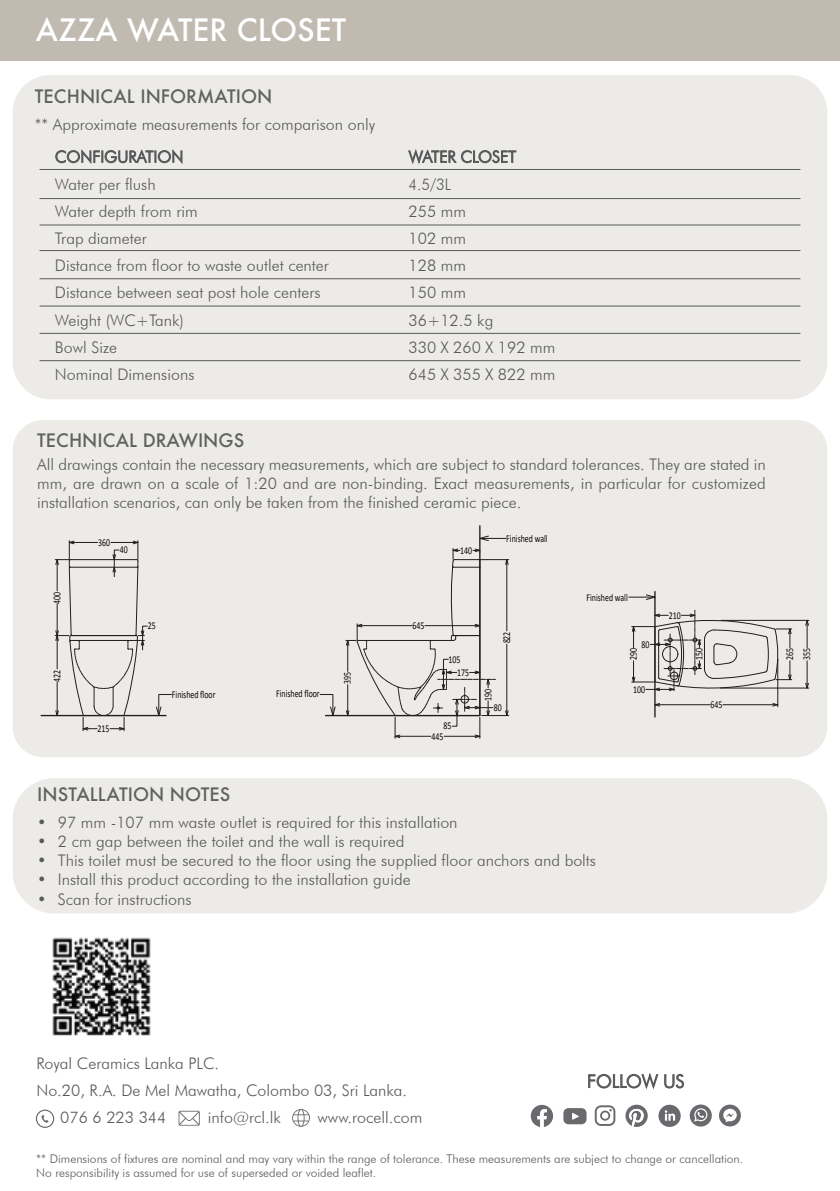
<style>
.page{position:relative;width:840px;height:1191px;background:#fff}
.page>*{position:absolute;margin:0;border:0;box-sizing:border-box;transform-origin:0 0}
.t1{font:500 30px "Futura";color:#fff}
.t2{font:500 18px "Futura";color:#606161}
.t3{font:300 18px "Futura BT";color:#58595b}
.t4{font:300 16px/19.2px "Futura BT";color:#58595b}
.t5{font:300 16px "Futura BT";color:#58595b;scale:.94 1}
.t6{font:300 12px/14.4px "Futura BT";color:#58595b}
.t7{font:10.4px/17.2px "Calibri";color:#050504;scale:.75 1}
</style>
<div class="page">
<svg style="left:36px;top:1109px;width:18px;height:19px"></svg>
<svg style="left:178px;top:1110px;width:22px;height:15px"></svg>
<svg style="left:292px;top:1109px;width:18px;height:17px"></svg>
<svg style="left:530px;top:1104px;width:22px;height:23px"></svg>
<svg style="left:625px;top:1104px;width:22px;height:23px"></svg>
<svg style="left:594px;top:1105px;width:21px;height:21px"></svg>
<svg style="left:563px;top:1108px;width:23px;height:16px"></svg>
<svg style="left:658px;top:1104px;width:22px;height:23px"></svg>
<svg style="left:664px;top:1110px;width:10px;height:10px"></svg>
<svg style="left:689px;top:1104px;width:22px;height:22px"></svg>
<svg style="left:693px;top:1108px;width:14px;height:13px"></svg>
<svg style="left:718px;top:1104px;width:22px;height:22px"></svg>
<svg style="left:722px;top:1108px;width:14px;height:14px"></svg>
<svg style="left:588px;top:1073px;width:95px;height:16px"></svg>
<img style="left:52px;top:937px;width:99px;height:99px">
<div style="left:13px;top:75px;width:813px;height:324px;background:#edebe8;border-radius:38px"></div>
<svg style="left:55px;top:149px;width:127px;height:15px"></svg>
<svg style="left:408px;top:149px;width:108px;height:15px"></svg>
<hr style="left:39px;top:169px;width:761px;height:1px;background:#58595b">
<hr style="left:39px;top:225px;width:761px;height:1px;background:#58595b">
<hr style="left:39px;top:250px;width:761px;height:1px;background:#58595b">
<hr style="left:39px;top:278px;width:761px;height:1px;background:#58595b">
<hr style="left:39px;top:306px;width:761px;height:1px;background:#58595b">
<hr style="left:39px;top:333px;width:761px;height:1px;background:#58595b">
<hr style="left:39px;top:198px;width:761px;height:1px;background:#58595b">
<hr style="left:39px;top:360px;width:761px;height:1px;background:#58595b">
<div style="left:13px;top:420px;width:813px;height:337px;background:#edebe8;border-radius:30px"></div>
<div style="left:13px;top:778px;width:813px;height:135px;background:#edebe8;border-radius:42px"></div>
<div style="left:0;top:0;width:839px;height:61px;background:#c0bab0"></div>
<hr style="left:41px;top:715px;width:125px;height:1px;background:#201d1e">
<hr style="left:654px;top:591px;width:1px;height:126px;background:#201d1e">
<svg style="left:156px;top:694px;width:15px;height:22px"></svg>
<svg style="left:628px;top:595px;width:27px;height:4px"></svg>
<hr style="left:777px;top:659px;width:1px;height:47px;background:#201d1e">
<hr style="left:659px;top:704px;width:50px;height:1px;background:#201d1e">
<hr style="left:722px;top:704px;width:50px;height:1px;background:#201d1e">
<svg style="left:654px;top:703px;width:5px;height:3px"></svg>
<svg style="left:772px;top:703px;width:6px;height:3px"></svg>
<hr style="left:720px;top:687px;width:88px;height:1px;background:#201d1e">
<hr style="left:720px;top:620px;width:88px;height:1px;background:#201d1e">
<svg style="left:805px;top:661px;width:3px;height:27px"></svg>
<svg style="left:805px;top:620px;width:3px;height:28px"></svg>
<svg style="left:631px;top:610px;width:160px;height:81px"></svg>
<svg style="left:55px;top:540px;width:92px;height:190px"></svg>
<svg style="left:320px;top:525px;width:188px;height:213px"></svg>
<h1 class="t1" style="left:36px;top:10px;width:311px">AZZA WATER CLOSET</h1>
<p class="t2" style="left:35px;top:84px;width:239px">TECHNICAL INFORMATION</p>
<p class="t4" style="left:55px;top:108px;width:321px;line-height:32.2px;text-indent:-20px">** Approximate measurements for comparison only<br>CONFIGURATION</p>
<p class="t4" style="left:408px;top:147px;width:109px">WATER CLOSET</p>
<p class="t4" style="left:55px;top:174px;width:102px">Water per flush</p>
<p class="t5" style="left:408px;top:174px;width:47px">4.5/3L</p>
<p class="t4" style="left:55px;top:201px;width:144px">Water depth from rim</p>
<p class="t4" style="left:408px;top:201px;width:59px">255 mm</p>
<p class="t4" style="left:55px;top:229px;width:93px">Trap diameter</p>
<p class="t4" style="left:408px;top:229px;width:59px">102 mm</p>
<p class="t4" style="left:55px;top:256px;width:275px">Distance from floor to waste outlet center</p>
<p class="t4" style="left:408px;top:256px;width:59px">128 mm</p>
<p class="t4" style="left:55px;top:283px;width:267px">Distance between seat post hole centers</p>
<p class="t4" style="left:408px;top:283px;width:59px">150 mm</p>
<p class="t4" style="left:55px;top:310px;width:130px">Weight (WC+Tank)</p>
<p class="t4" style="left:408px;top:310px;width:86px">36+12.5 kg</p>
<p class="t4" style="left:55px;top:337px;width:64px">Bowl Size</p>
<p class="t4" style="left:408px;top:337px;width:148px">330 X 260 X 192 mm</p>
<p class="t4" style="left:55px;top:365px;width:141px">Nominal Dimensions</p>
<p class="t4" style="left:408px;top:365px;width:148px">645 X 355 X 822 mm</p>
<p class="t2" style="left:37px;top:428px;width:208px">TECHNICAL DRAWINGS</p>
<p class="t4" style="left:37px;top:454px;width:730px;text-align:justify">All drawings contain the necessary measurements, which are subject to standard tolerances. They are stated in mm, are drawn on a scale of 1:20 and are non-binding. Exact measurements, in particular for customized installation scenarios, can only be taken from the finished ceramic piece.</p>
<p class="t7" style="left:48px;top:603px;width:17px;rotate:-90deg">400</p>
<p class="t7" style="left:48px;top:681px;width:17px;rotate:-90deg">422</p>
<p class="t7" style="left:98px;top:533px;width:17px">360</p>
<p class="t7" style="left:120px;top:541px;width:12px">40</p>
<p class="t7" style="left:98px;top:720px;width:17px">215</p>
<p class="t7" style="left:148px;top:617px;width:12px">25</p>
<p class="t7" style="left:172px;top:685px;width:60px">Finished floor</p>
<p class="t7" style="left:276px;top:685px;width:60px">Finished floor</p>
<p class="t7" style="left:339px;top:684px;width:17px;rotate:-90deg">395</p>
<p class="t7" style="left:460px;top:541px;width:17px">140</p>
<p class="t7" style="left:506px;top:529px;width:57px">Finished wall</p>
<p class="t7" style="left:412px;top:617px;width:17px">645</p>
<p class="t7" style="left:448px;top:650px;width:17px">105</p>
<p class="t7" style="left:457px;top:663px;width:17px">175</p>
<p class="t7" style="left:443px;top:717px;width:12px">85</p>
<p class="t7" style="left:431px;top:727px;width:17px">445</p>
<p class="t7" style="left:498px;top:643px;width:17px;rotate:-90deg">822</p>
<p class="t7" style="left:479px;top:700px;width:17px;rotate:-90deg">190</p>
<p class="t7" style="left:493px;top:699px;width:12px">80</p>
<p class="t7" style="left:586px;top:588px;width:57px">Finished wall</p>
<p class="t7" style="left:641px;top:635px;width:12px">80</p>
<p class="t7" style="left:632px;top:680px;width:17px">100</p>
<p class="t7" style="left:624px;top:660px;width:17px;rotate:-90deg">290</p>
<p class="t2" style="left:37px;top:782px;width:194px">INSTALLATION NOTES</p>
<p class="t4" style="left:37px;top:812px;width:421px">• 97 mm -107 mm waste outlet is required for this installation</p>
<p class="t4" style="left:37px;top:831px;width:368px">• 2 cm gap between the toilet and the wall is required</p>
<p class="t4" style="left:37px;top:850px;width:560px">• This toilet must be secured to the floor using the supplied floor anchors and bolts</p>
<p class="t4" style="left:37px;top:870px;width:375px">• Install this product according to the installation guide</p>
<p class="t4" style="left:37px;top:889px;width:156px">• Scan for instructions</p>
<p class="t7" style="left:668px;top:606px;width:17px">210</p>
<p class="t7" style="left:690px;top:660px;width:17px;rotate:-90deg">150</p>
<p class="t7" style="left:780px;top:660px;width:17px;rotate:-90deg">265<br>355</p>
<p class="t7" style="left:710px;top:696px;width:17px">645</p>
<p class="t4" style="left:36px;top:1053px;width:184px">Royal Ceramics Lanka PLC.</p>
<p class="t4" style="left:36px;top:1080px;width:372px">No.20, R.A. De Mel Mawatha, Colombo 03, Sri Lanka.</p>
<p class="t4" style="left:60px;top:1108px;width:107px">076 6 223 344</p>
<p class="t4" style="left:208px;top:1108px;width:74px">info@rcl.lk</p>
<p class="t4" style="left:317px;top:1108px;width:106px">www.rocell.com</p>
<p class="t3" style="left:586px;top:1070px;width:99px">FOLLOW US</p>
<p class="t6" style="left:36px;top:1151px;width:708px">** Dimensions of fixtures are nominal and may vary within the range of tolerance. These measurements are subject to change or cancellation.<br>No responsibility is assumed for use of superseded or voided leaflet.</p>
</div>
